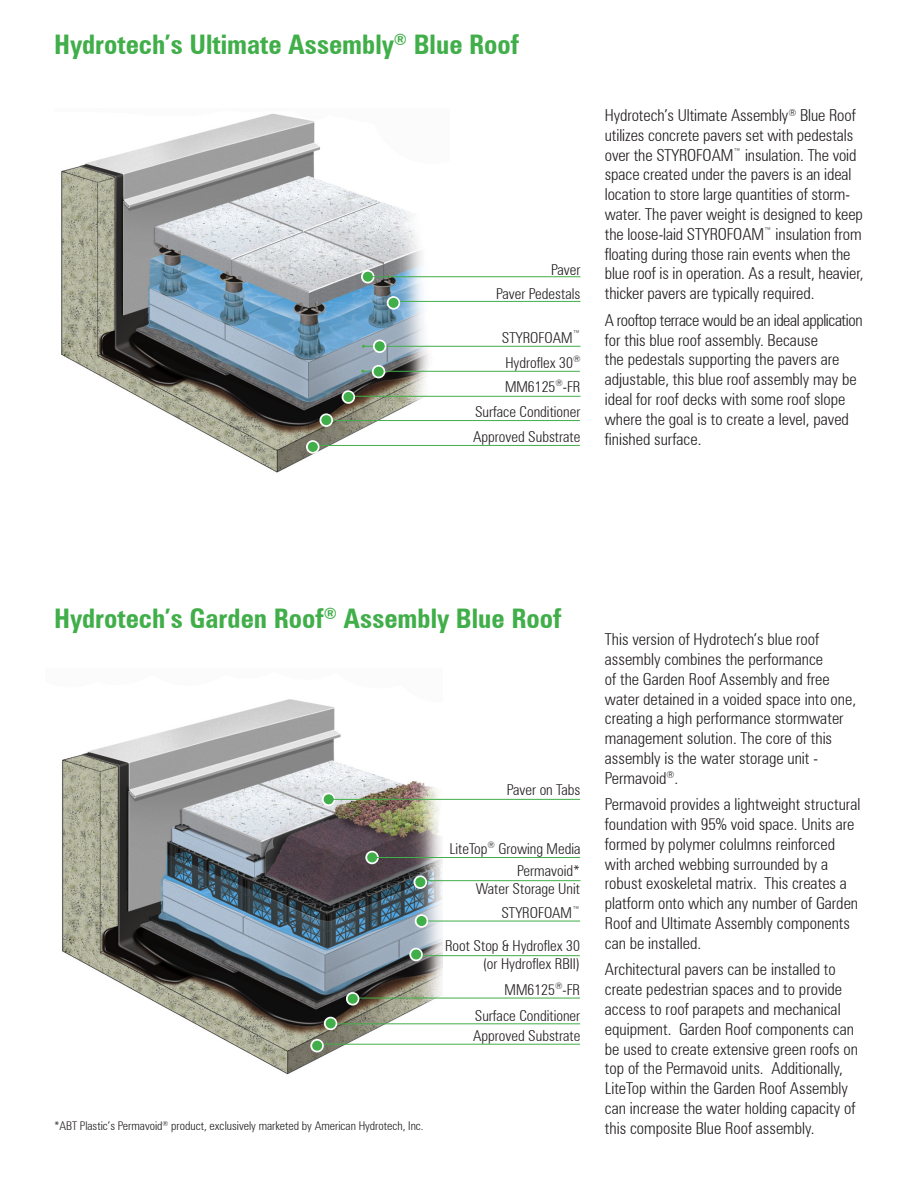
<style>
.page{position:relative;width:918px;height:1188px;background:#fff}
.page>*{position:absolute;margin:0;border:0;box-sizing:border-box;transform-origin:0 0}
.Heading_1{font:700 condensed 27px "Zurich BT";color:#40ae49}
.t1{font:300 condensed 16.5px/19.8px "Zurich BT";color:#231f20}
.Body_Text{font:300 condensed 15px "Zurich BT";color:#231f20}
.Body_Text-2{font:300 condensed 12px "Zurich BT";color:#231f20}
</style>
<div class="page">
<img style="left:61px;top:113px;width:389px;height:360px">
<svg style="left:361px;top:270px;width:14px;height:13px"></svg>
<div style="left:364px;top:272px;width:8px;height:9px;background:#40ae49;border-radius:50%"></div>
<div style="left:363px;top:272px;width:10px;height:10px;border:2px solid #40ae49;border-radius:50%"></div>
<hr style="left:369px;top:276px;width:211px;height:1px;background:#40ae49">
<hr style="left:364px;top:346px;width:216px;height:1px;background:#40ae49">
<hr style="left:393px;top:301px;width:187px;height:1px;background:#40ae49">
<svg style="left:387px;top:296px;width:13px;height:14px"></svg>
<div style="left:389px;top:299px;width:9px;height:8px;background:#40ae49;border-radius:50%"></div>
<div style="left:389px;top:298px;width:10px;height:10px;border:2px solid #40ae49;border-radius:50%"></div>
<svg style="left:373px;top:340px;width:13px;height:13px"></svg>
<div style="left:375px;top:342px;width:9px;height:8px;background:#40ae49;border-radius:50%"></div>
<div style="left:375px;top:341px;width:10px;height:10px;border:2px solid #40ae49;border-radius:50%"></div>
<hr style="left:363px;top:371px;width:217px;height:1px;background:#40ae49">
<svg style="left:372px;top:365px;width:13px;height:13px"></svg>
<div style="left:374px;top:367px;width:9px;height:9px;background:#40ae49;border-radius:50%"></div>
<div style="left:374px;top:367px;width:10px;height:10px;border:2px solid #40ae49;border-radius:50%"></div>
<hr style="left:344px;top:396px;width:236px;height:1px;background:#40ae49">
<svg style="left:342px;top:390px;width:13px;height:14px"></svg>
<div style="left:344px;top:393px;width:9px;height:8px;background:#40ae49;border-radius:50%"></div>
<div style="left:343px;top:392px;width:10px;height:10px;border:2px solid #40ae49;border-radius:50%"></div>
<hr style="left:324px;top:420px;width:256px;height:1px;background:#40ae49">
<svg style="left:320px;top:413px;width:13px;height:14px"></svg>
<div style="left:322px;top:416px;width:9px;height:8px;background:#40ae49;border-radius:50%"></div>
<div style="left:321px;top:415px;width:10px;height:10px;border:2px solid #40ae49;border-radius:50%"></div>
<hr style="left:315px;top:445px;width:265px;height:1px;background:#40ae49">
<svg style="left:306px;top:440px;width:14px;height:14px"></svg>
<div style="left:309px;top:443px;width:8px;height:8px;background:#40ae49;border-radius:50%"></div>
<div style="left:308px;top:442px;width:10px;height:10px;border:2px solid #40ae49;border-radius:50%"></div>
<img style="left:62px;top:699px;width:380px;height:376px">
<svg style="left:365px;top:851px;width:14px;height:13px"></svg>
<div style="left:368px;top:853px;width:8px;height:9px;background:#40ae49;border-radius:50%"></div>
<div style="left:367px;top:852px;width:10px;height:10px;border:2px solid #40ae49;border-radius:50%"></div>
<hr style="left:374px;top:857px;width:206px;height:1px;background:#40ae49">
<hr style="left:424px;top:921px;width:156px;height:1px;background:#40ae49">
<hr style="left:424px;top:880px;width:156px;height:1px;background:#40ae49">
<svg style="left:414px;top:875px;width:13px;height:14px"></svg>
<div style="left:416px;top:878px;width:9px;height:8px;background:#40ae49;border-radius:50%"></div>
<div style="left:415px;top:877px;width:10px;height:10px;border:2px solid #40ae49;border-radius:50%"></div>
<svg style="left:415px;top:914px;width:13px;height:14px"></svg>
<div style="left:417px;top:917px;width:9px;height:8px;background:#40ae49;border-radius:50%"></div>
<div style="left:417px;top:916px;width:10px;height:10px;border:2px solid #40ae49;border-radius:50%"></div>
<hr style="left:357px;top:998px;width:223px;height:1px;background:#40ae49">
<svg style="left:346px;top:992px;width:13px;height:14px"></svg>
<div style="left:349px;top:995px;width:8px;height:8px;background:#40ae49;border-radius:50%"></div>
<div style="left:348px;top:994px;width:10px;height:10px;border:2px solid #40ae49;border-radius:50%"></div>
<hr style="left:331px;top:1023px;width:249px;height:1px;background:#40ae49">
<svg style="left:324px;top:1017px;width:13px;height:13px"></svg>
<div style="left:326px;top:1019px;width:9px;height:9px;background:#40ae49;border-radius:50%"></div>
<div style="left:326px;top:1018px;width:10px;height:10px;border:2px solid #40ae49;border-radius:50%"></div>
<hr style="left:319px;top:1044px;width:261px;height:1px;background:#40ae49">
<svg style="left:310px;top:1039px;width:14px;height:13px"></svg>
<div style="left:313px;top:1041px;width:8px;height:9px;background:#40ae49;border-radius:50%"></div>
<div style="left:312px;top:1041px;width:10px;height:10px;border:2px solid #40ae49;border-radius:50%"></div>
<svg style="left:322px;top:793px;width:13px;height:13px"></svg>
<div style="left:324px;top:795px;width:9px;height:9px;background:#40ae49;border-radius:50%"></div>
<div style="left:324px;top:794px;width:10px;height:10px;border:2px solid #40ae49;border-radius:50%"></div>
<hr style="left:332px;top:799px;width:248px;height:1px;background:#40ae49">
<hr style="left:422px;top:955px;width:158px;height:1px;background:#40ae49">
<svg style="left:409px;top:948px;width:14px;height:13px"></svg>
<div style="left:412px;top:950px;width:8px;height:9px;background:#40ae49;border-radius:50%"></div>
<div style="left:411px;top:949px;width:10px;height:10px;border:2px solid #40ae49;border-radius:50%"></div>
<p class="Heading_1" style="left:54px;top:28px;width:467px">Hydrotech’s Ultimate Assembly<sup>®</sup> Blue Roof</p>
<p class="Body_Text" style="left:551px;top:260px;width:31px">Paver</p>
<p class="Body_Text" style="left:496px;top:285px;width:86px">Paver Pedestals</p>
<p class="Body_Text" style="left:502px;top:328px;width:80px">STYROFOAM<sup>™</sup></p>
<p class="Body_Text" style="left:505px;top:353px;width:77px">Hydroflex 30<sup>®</sup></p>
<p class="Body_Text" style="left:505px;top:378px;width:77px">MM6125<sup>®</sup>-FR</p>
<p class="Body_Text" style="left:475px;top:403px;width:107px">Surface Conditioner</p>
<p class="Body_Text" style="left:473px;top:427px;width:109px">Approved Substrate</p>
<p class="t1" style="left:605px;top:105px;width:260px">Hydrotech’s Ultimate Assembly<sup>®</sup> Blue Roof utilizes concrete pavers set with pedestals over the STYROFOAM<sup>™</sup> insulation. The void space created under the pavers is an ideal location to store large quantities of storm&shy;water. The paver weight is designed to keep the loose-laid STYROFOAM<sup>™</sup> insulation from floating during those rain events when the blue roof is in operation. As a result, heavier, thicker pavers are typically required.</p>
<p class="t1" style="left:605px;top:310px;width:259px">A rooftop terrace would be an ideal application for this blue roof assembly. Because<br>the pedestals supporting the pavers are adjustable, this blue roof assembly may be ideal for roof decks with some roof slope where the goal is to create a level, paved finished surface.</p>
<p class="Heading_1" style="left:54px;top:602px;width:509px">Hydrotech’s Garden Roof<sup>®</sup> Assembly Blue Roof</p>
<p class="Body_Text" style="left:507px;top:781px;width:75px">Paver on Tabs</p>
<p class="Body_Text" style="left:450px;top:839px;width:132px">LiteTop<sup>®</sup> Growing Media</p>
<p class="Body_Text" style="left:517px;top:862px;width:64px">Permavoid*</p>
<p class="Body_Text" style="left:476px;top:880px;width:106px">Water Storage Unit</p>
<p class="Body_Text" style="left:501px;top:904px;width:80px">STYROFOAM<sup>™</sup></p>
<p class="Body_Text" style="left:445px;top:937px;width:136px">Root Stop &amp; Hydroflex 30</p>
<p class="Body_Text" style="left:483px;top:955px;width:99px">(or Hydroflex RBII)</p>
<p class="Body_Text" style="left:505px;top:981px;width:77px">MM6125<sup>®</sup>-FR</p>
<p class="Body_Text" style="left:475px;top:1006px;width:107px">Surface Conditioner</p>
<p class="Body_Text-2" style="left:54px;top:1118px;width:371px">*ABT Plastic’s Permavoid<sup>®</sup> product, exclusively marketed by American Hydrotech, Inc.</p>
<p class="Body_Text" style="left:473px;top:1026px;width:109px">Approved Substrate</p>
<p class="t1" style="left:605px;top:629px;width:253px">This version of Hydrotech’s blue roof assembly combines the performance<br>of the Garden Roof Assembly and free water detained in a voided space into one, creating a high performance stormwater management solution. The core of this assembly is the water storage unit - Permavoid<sup>®</sup>.</p>
<p class="t1" style="left:605px;top:794px;width:257px">Permavoid provides a lightweight structural foundation with 95% void space. Units are formed by polymer colulmns reinforced with arched webbing surrounded by a robust exoskeletal matrix. This creates a platform onto which any number of Garden Roof and Ultimate Assembly components can be installed.</p>
<p class="t1" style="left:605px;top:960px;width:255px">Architectural pavers can be installed to create pedestrian spaces and to provide access to roof parapets and mechanical equipment. Garden Roof components can be used to create extensive green roofs on top of the Permavoid units. Additionally, LiteTop within the Garden Roof Assembly can increase the water holding capacity of this composite Blue Roof assembly.</p>
</div>
